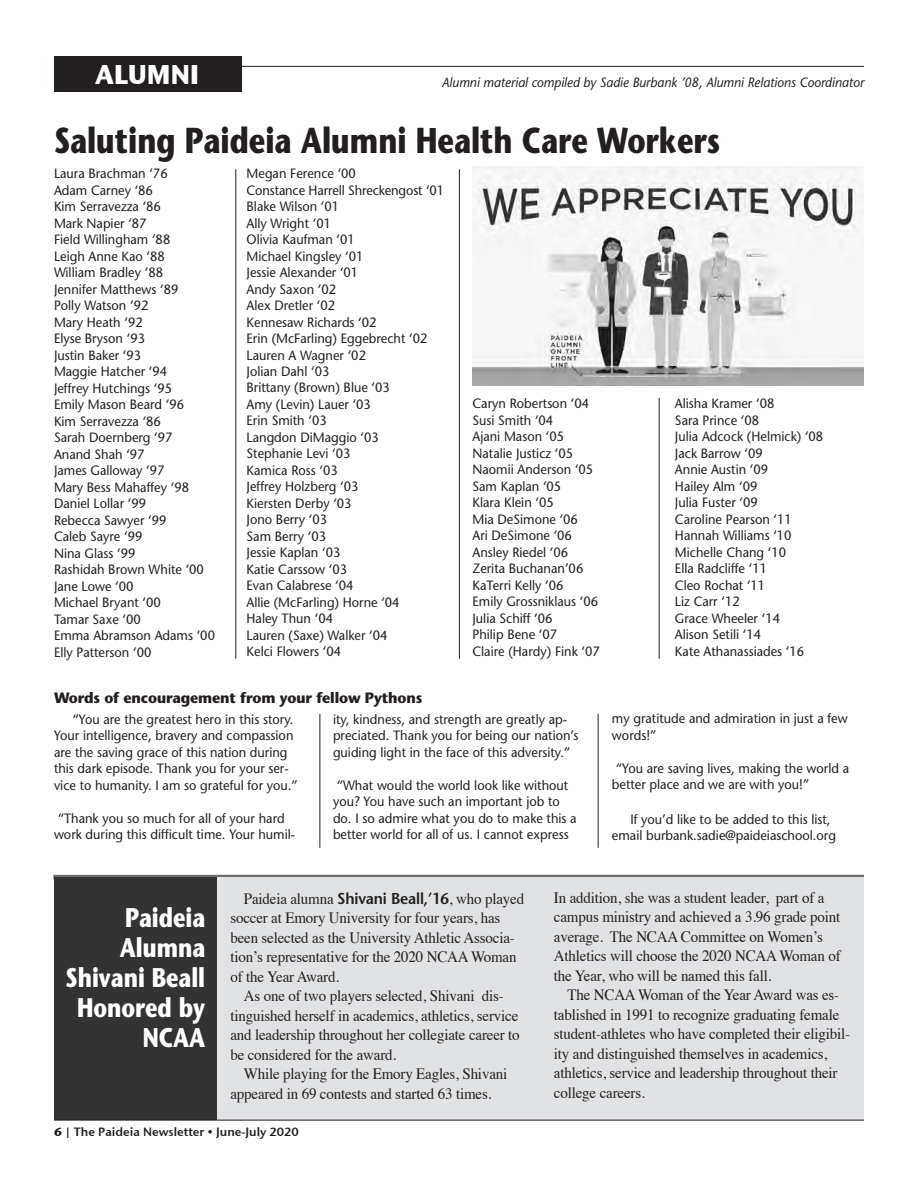
<style>
.page{position:relative;width:918px;height:1188px;background:#fff}
.page>*{position:absolute;margin:0;border:0;box-sizing:border-box;transform-origin:0 0}
.t1{font:700 36px "Stone Sans";color:#231f20;scale:.8 1}
.t2{font:700 27px/30px "Stone Sans";color:#fff;text-align:right;scale:.8 1}
.t3{font:700 27px "Stone Sans ITC";letter-spacing:-.01em;color:#fff;scale:.95 1}
.t4{font:15.75px/19.5px "Times";letter-spacing:-.01em;color:#231f20;scale:.95 1}
.t5{font:700 15px "Stone Sans";letter-spacing:-.01em;color:#231f20;scale:.95 1}
.t6{font:13.5px/16.5px "Stone Sans";color:#231f20;scale:.95 1}
.t7{font:italic 13.5px "Stone Sans";color:#231f20;scale:.95 1}
.t8{font:12px "Stone Sans Sem ITCTT Semi";color:#231f20}
.s1{font-family:"Stone Sans";font-weight:600}
.s2{font-family:"Stone Sans ITC";font-weight:700}
</style>
<div class="page">
<hr style="left:58px;top:66px;width:806px;height:1px;background:#231f20">
<svg style="left:53px;top:875px;width:811px;height:4px;background:#87888a"></svg>
<hr style="left:320px;top:714px;width:1px;height:134px;background:#231f20">
<hr style="left:598px;top:714px;width:1px;height:134px;background:#231f20">
<img style="left:472px;top:166px;width:392px;height:219px">
<hr style="left:235px;top:169px;width:1px;height:490px;background:#231f20">
<hr style="left:459px;top:169px;width:1px;height:490px;background:#231f20">
<hr style="left:659px;top:398px;width:1px;height:261px;background:#231f20">
<div style="left:54px;top:878px;width:166px;height:242px;background:#333"></div>
<div style="left:218px;top:878px;width:646px;height:242px;background:#e1e2e4"></div>
<div style="left:54px;top:56px;width:187px;height:36px;background:#231f20"></div>
<hr style="left:54px;top:1120px;width:810px;height:1px;background:#231f20">
<h2 class="t3" style="left:95px;top:51px;width:111px">ALUMNI</h2>
<p class="t7" style="left:442px;top:74px;width:446px">Alumni material compiled by Sadie Burbank ’08, Alumni Relations Coordinator</p>
<h1 class="t1" style="left:54px;top:118px;width:834px">Saluting Paideia Alumni Health Care Workers</h1>
<p class="t6" style="left:54px;top:165px;width:171px">Laura Brachman ‘76<br>Adam Carney ‘86<br>Kim Serravezza ‘86<br>Mark Napier ‘87<br>Field Willingham ‘88<br>Leigh Anne Kao ‘88<br>William Bradley ‘88<br>Jennifer Matthews ‘89<br>Polly Watson ‘92<br>Mary Heath ‘92<br>Elyse Bryson ‘93<br>Justin Baker ‘93<br>Maggie Hatcher ‘94<br>Jeffrey Hutchings ‘95<br>Emily Mason Beard ‘96<br>Kim Serravezza ‘86<br>Sarah Doernberg ‘97<br>Anand Shah ‘97<br>James Galloway ‘97<br>Mary Bess Mahaffey ‘98<br>Daniel Lollar ‘99<br>Rebecca Sawyer ‘99<br>Caleb Sayre ‘99<br>Nina Glass ‘99<br>Rashidah Brown White ‘00<br>Jane Lowe ‘00<br>Michael Bryant ‘00<br>Tamar Saxe ‘00<br>Emma Abramson Adams ‘00<br>Elly Patterson ‘00</p>
<p class="t6" style="left:247px;top:165px;width:209px">Megan Ference ‘00<br>Constance Harrell Shreckengost ‘01<br>Blake Wilson ‘01<br>Ally Wright ‘01<br>Olivia Kaufman ‘01<br>Michael Kingsley ‘01<br>Jessie Alexander ‘01<br>Andy Saxon ‘02<br>Alex Dretler ‘02<br>Kennesaw Richards ‘02<br>Erin (McFarling) Eggebrecht ‘02<br>Lauren A Wagner ‘02<br>Jolian Dahl ‘03<br>Brittany (Brown) Blue ‘03<br>Amy (Levin) Lauer ‘03<br>Erin Smith ‘03<br>Langdon DiMaggio ‘03<br>Stephanie Levi ‘03<br>Kamica Ross ‘03<br>Jeffrey Holzberg ‘03<br>Kiersten Derby ‘03<br>Jono Berry ‘03<br>Sam Berry ‘03<br>Jessie Kaplan ‘03<br>Katie Carssow ‘03<br>Evan Calabrese ‘04<br>Allie (McFarling) Horne ‘04<br>Haley Thun ‘04<br>Lauren (Saxe) Walker ‘04<br>Kelci Flowers ‘04</p>
<p class="t6" style="left:473px;top:395px;width:136px">Caryn Robertson ‘04<br>Susi Smith ‘04<br>Ajani Mason ‘05<br>Natalie Justicz ‘05<br>Naomii Anderson ‘05<br>Sam Kaplan ‘05<br>Klara Klein ‘05<br>Mia DeSimone ‘06<br>Ari DeSimone ‘06<br>Ansley Riedel ‘06<br>Zerita Buchanan’06<br>KaTerri Kelly ‘06<br>Emily Grossniklaus ‘06<br>Julia Schiff ‘06<br>Philip Bene ‘07<br>Claire (Hardy) Fink ‘07</p>
<p class="t6" style="left:675px;top:395px;width:158px">Alisha Kramer ‘08<br>Sara Prince ‘08<br>Julia Adcock (Helmick) ‘08<br>Jack Barrow ‘09<br>Annie Austin ‘09<br>Hailey Alm ‘09<br>Julia Fuster ‘09<br>Caroline Pearson ‘11<br>Hannah Williams ‘10<br>Michelle Chang ‘10<br>Ella Radcliffe ‘11<br>Cleo Rochat ‘11<br>Liz Carr ‘12<br>Grace Wheeler ‘14<br>Alison Setili ‘14<br>Kate Athanassiades ‘16</p>
<p class="t5" style="left:54px;top:688px;width:389px">Words of encouragement from your fellow Pythons</p>
<p class="t6" style="left:54px;top:710px;width:258px;text-indent:18px">“You are the greatest hero in this story.<br>Your intelligence, bravery and compassion are the saving grace of this nation during this dark episode. Thank you for your ser&shy;vice to humanity. I am so grateful for you.”</p>
<p class="t6" style="left:54px;top:809px;width:255px">“Thank you so much for all of your hard work during this difficult time. Your humil-</p>
<p class="t6" style="left:333px;top:710px;width:260px">ity, kindness, and strength are greatly ap&shy;preciated. Thank you for being our nation’s guiding light in the face of this adversity.”</p>
<p class="t6" style="left:333px;top:776px;width:258px">“What would the world look like without you? You have such an important job to do. I so admire what you do to make this a better world for all of us. I cannot express</p>
<p class="t6" style="left:612px;top:710px;width:250px">my gratitude and admiration in just a few words!”</p>
<p class="t6" style="left:612px;top:760px;width:251px">“You are saving lives, making the world a better place and we are with you!”</p>
<p class="t6" style="left:612px;top:811px;width:237px;text-indent:18px">If you’d like to be added to this list, email burbank.sadie@paideiaschool.org</p>
<h2 class="t2" style="left:66px;top:902px;width:176px">Paideia<br>Alumna<br>Shivani Beall<br>Honored by<br>NCAA</h2>
<p class="t4" style="left:230px;top:887px;width:311px;text-indent:13px">Paideia alumna <span class="s1">Shivani Beall,’16</span>, who played soccer at Emory University for four years, has been selected as the University Athletic Associa&shy;tion’s representative for the 2020 NCAA Woman of the Year Award.</p>
<p class="t4" style="left:230px;top:985px;width:306px;text-indent:13px">As one of two players selected, Shivani dis&shy;tinguished herself in academics, athletics, service and leadership throughout her collegiate career to be considered for the award.</p>
<p class="t4" style="left:230px;top:1063px;width:293px;text-indent:13px">While playing for the Emory Eagles, Shivani appeared in 69 contests and started 63 times.</p>
<p class="t8" style="left:54px;top:1122px;width:246px"><span class="s2">6</span> | The Paideia Newsletter • June-July 2020</p>
<p class="t4" style="left:554px;top:886px;width:303px">In addition, she was a student leader, part of a campus ministry and achieved a 3.96 grade point average. The NCAA Committee on Women’s Athletics will choose the 2020 NCAA Woman of the Year, who will be named this fall.</p>
<p class="t4" style="left:554px;top:984px;width:313px;text-indent:13px">The NCAA Woman of the Year Award was es&shy;tablished in 1991 to recognize graduating female student-athletes who have completed their eligibil&shy;ity and distinguished themselves in academics, athletics, service and leadership throughout their college careers.</p>
</div>
